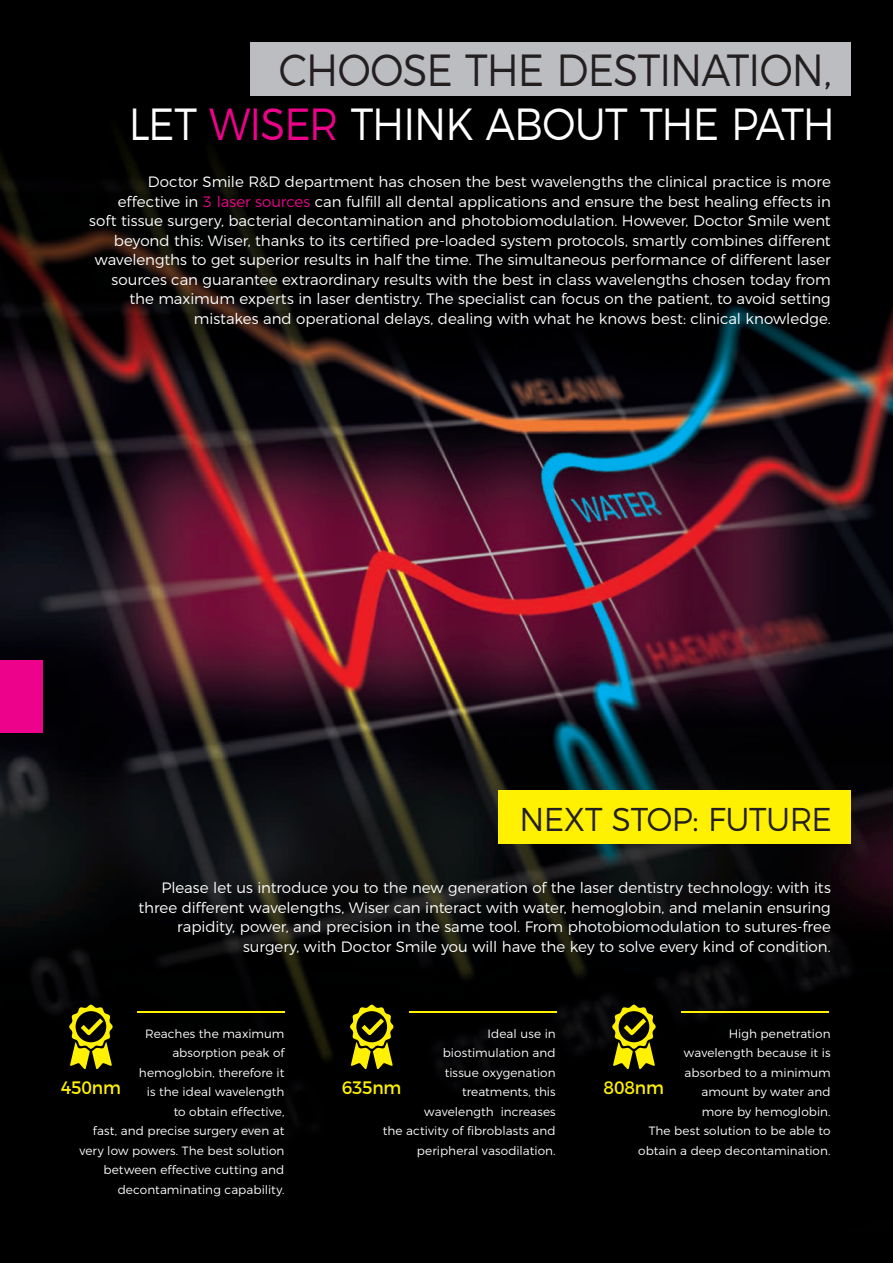
<style>
.page{position:relative;width:893px;height:1263px;background:#fff}
.page>*{position:absolute;margin:0;border:0;box-sizing:border-box;transform-origin:0 0}
.t1{font:300 45px/53.6px "Montserrat";letter-spacing:-.025em;color:#231f20;text-align:right;scale:.9 1}
.t2{font:300 33px "Montserrat";color:#231f20;scale:.95 1}
.t3{font:18px "Montserrat";letter-spacing:-.01em;color:#fff101;scale:.95 1}
.t4{font:300 15px/19.5px "Montserrat";letter-spacing:-.005em;color:#fff;text-align:right}
.t5{font:300 12px/19.5px "Montserrat";letter-spacing:.005em;color:#fff;text-align:right}
.s1{color:#fff}
.s2{color:#ed028c}
</style>
<div class="page">
<img style="left:0;top:0;width:893px;height:1263px">
<div style="left:0;top:660px;width:43px;height:72px;background:#ed028c"></div>
<div style="left:250px;top:43px;width:600px;height:53px;background:#bcbdc0"></div>
<svg style="left:69px;top:1004px;width:44px;height:65px;background:#736d00"></svg>
<svg style="left:350px;top:1004px;width:44px;height:65px;background:#736d00"></svg>
<svg style="left:612px;top:1004px;width:44px;height:65px;background:#746d01"></svg>
<div style="left:497px;top:790px;width:353px;height:54px;background:#fff101"></div>
<hr style="left:137px;top:1012px;width:148px;height:1px;background:#fff101">
<hr style="left:409px;top:1012px;width:147px;height:1px;background:#fff101">
<hr style="left:681px;top:1012px;width:148px;height:1px;background:#fff101">
<h1 class="t1" style="left:129px;top:39px;width:786px">CHOOSE THE DESTINATION,<br><span class="s1">LET</span> <span class="s2">WISER</span> <span class="s1">THINK ABOUT THE PATH</span></h1>
<p class="t4" style="left:89px;top:171px;width:743px">Doctor Smile R&amp;D department has chosen the best wavelengths the clinical practice is more effective in <span class="s2">3 laser sources</span> can fulfill all dental applications and ensure the best healing effects in soft tissue surgery, bacterial decontamination and photobiomodulation. However, Doctor Smile went beyond this: Wiser, thanks to its certified pre-loaded system protocols, smartly combines different wavelengths to get superior results in half the time. The simultaneous performance of different laser sources can guarantee extraordinary results with the best in class wavelengths chosen today from the maximum experts in laser dentistry. The specialist can focus on the patient, to avoid setting mistakes and operational delays, dealing with what he knows best: clinical knowledge.</p>
<h2 class="t2" style="left:519px;top:793px;width:330px">NEXT STOP: FUTURE</h2>
<p class="t4" style="left:138px;top:877px;width:694px">Please let us introduce you to the new generation of the laser dentistry technology: with its three different wavelengths, Wiser can interact with water, hemoglobin, and melanin ensuring rapidity, power, and precision in the same tool. From photobiomodulation to sutures-free surgery, with Doctor Smile you will have the key to solve every kind of condition.</p>
<p class="t5" style="left:79px;top:1022px;width:206px">Reaches the maximum absorption peak of<br>hemoglobin, therefore it<br>is the ideal wavelength<br>to obtain effective,<br>fast, and precise surgery even at very low powers. The best solution between effective cutting and decontaminating capability.</p>
<p class="t5" style="left:383px;top:1022px;width:174px">Ideal use in<br>biostimulation and<br>tissue oxygenation treatments, this<br>wavelength increases<br>the activity of fibroblasts and peripheral vasodilation.</p>
<p class="t5" style="left:638px;top:1022px;width:194px">High penetration<br>wavelength because it is absorbed to a minimum amount by water and<br>more by hemoglobin.<br>The best solution to be able to obtain a deep decontamination.</p>
<p class="t3" style="left:61px;top:1073px;width:65px">450nm</p>
<p class="t3" style="left:342px;top:1073px;width:64px">635nm</p>
<p class="t3" style="left:603px;top:1073px;width:65px">808nm</p>
</div>
